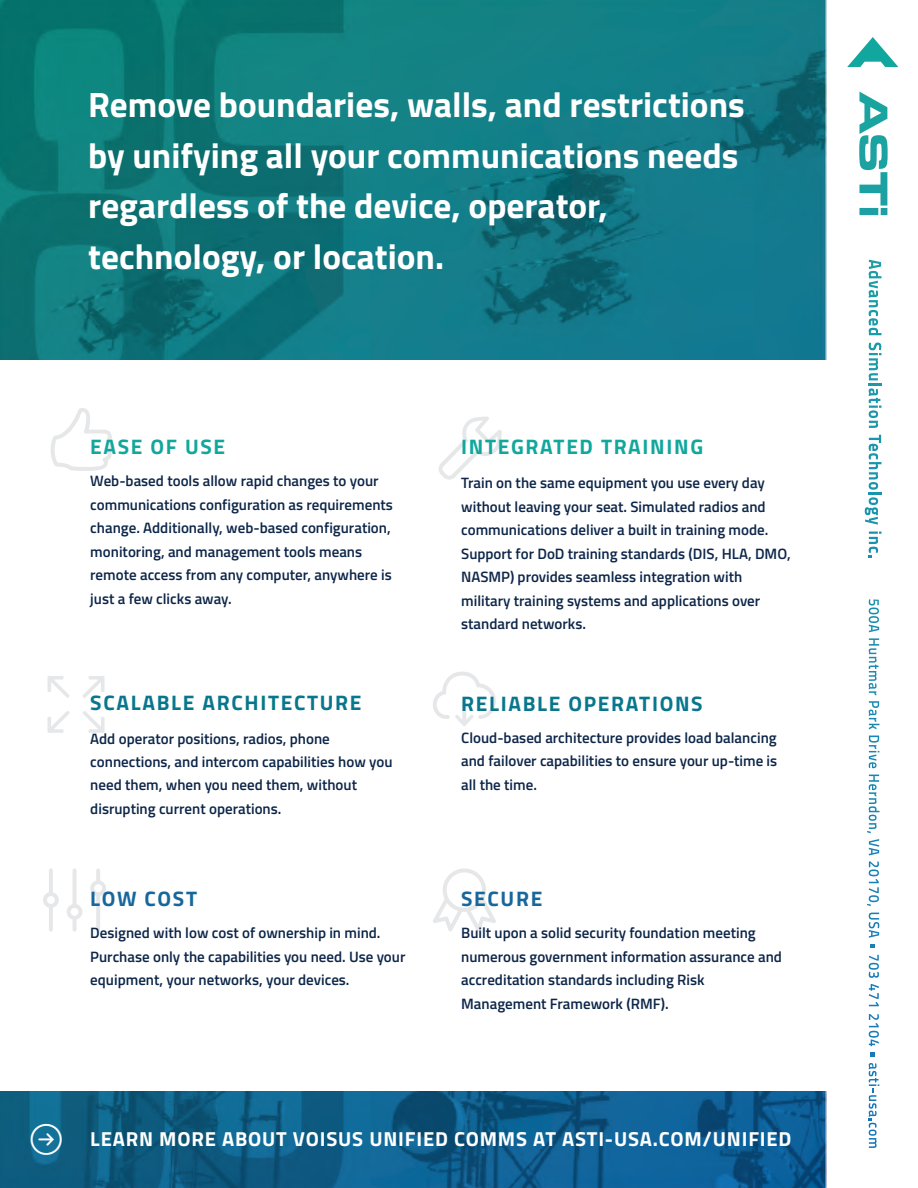
<style>
.page{position:relative;width:918px;height:1188px;background:#fff}
.page>*{position:absolute;margin:0;border:0;box-sizing:border-box;transform-origin:0 0}
.t1{font:700 35.25px/50.6px "Titillium Web";color:#fff}
.t2{font:700 21px "Titillium Web";letter-spacing:.08em;color:#08768c}
.t3{font:700 21px "Titillium Web";letter-spacing:.08em;color:#12a79d}
.t4{font:700 21px "Titillium Web";letter-spacing:.08em;color:#17679c}
.t5{font:700 20.25px "Titillium Web";letter-spacing:.04em;color:#fff}
.t6{font:600 15px/23.5px "Titillium Web";color:#0d2649}
</style>
<div class="page">
<img style="left:0;top:0;width:826px;height:1188px">
<svg style="left:859px;top:92px;width:29px;height:123px"></svg>
<svg style="left:847px;top:37px;width:51px;height:30px"></svg>
<svg style="left:869px;top:260px;width:12px;height:75px"></svg>
<svg style="left:869px;top:343px;width:12px;height:85px"></svg>
<svg style="left:865px;top:435px;width:16px;height:90px"></svg>
<svg style="left:869px;top:532px;width:12px;height:26px"></svg>
<svg style="left:869px;top:599px;width:10px;height:33px"></svg>
<svg style="left:869px;top:638px;width:10px;height:57px"></svg>
<svg style="left:869px;top:701px;width:11px;height:29px"></svg>
<svg style="left:869px;top:736px;width:10px;height:32px"></svg>
<svg style="left:867px;top:775px;width:13px;height:58px"></svg>
<svg style="left:869px;top:839px;width:10px;height:16px"></svg>
<svg style="left:867px;top:861px;width:12px;height:45px"></svg>
<svg style="left:869px;top:913px;width:10px;height:25px"></svg>
<svg style="left:870px;top:944px;width:5px;height:4px"></svg>
<svg style="left:869px;top:955px;width:10px;height:23px"></svg>
<svg style="left:869px;top:984px;width:10px;height:22px"></svg>
<svg style="left:869px;top:1014px;width:10px;height:32px"></svg>
<svg style="left:870px;top:1053px;width:5px;height:3px"></svg>
<svg style="left:869px;top:1063px;width:10px;height:85px"></svg>
<div style="left:0;top:360px;width:835px;height:730px;background:#fff"></div>
<svg style="left:31px;top:1123px;width:31px;height:32px"></svg>
<h1 class="t1" style="left:88px;top:78px;width:658px">Remove boundaries, walls, and restrictions by unifying all your communications needs regardless of the device, operator, technology, or location.</h1>
<h2 class="t3" style="left:90px;top:431px;width:136px">EASE OF USE</h2>
<h2 class="t3" style="left:461px;top:431px;width:244px">INTEGRATED TRAINING</h2>
<p class="t6" style="left:90px;top:469px;width:304px">Web-based tools allow rapid changes to your communications configuration as requirements change. Additionally, web-based configuration, monitoring, and management tools means remote access from any computer, anywhere is just a few clicks away.</p>
<h2 class="t2" style="left:90px;top:687px;width:273px">SCALABLE ARCHITECTURE</h2>
<p class="t6" style="left:90px;top:726px;width:304px">Add operator positions, radios, phone connections, and intercom capabilities how you need them, when you need them, without disrupting current operations.</p>
<p class="t6" style="left:461px;top:470px;width:331px">Train on the same equipment you use every day without leaving your seat. Simulated radios and communications deliver a built in training mode.<br>Support for DoD training standards (DIS, HLA, DMO, NASMP) provides seamless integration with military training systems and applications over standard networks.</p>
<h2 class="t2" style="left:461px;top:687px;width:243px">RELIABLE OPERATIONS</h2>
<p class="t6" style="left:461px;top:725px;width:318px;text-align:justify">Cloud-based architecture provides load balancing and failover capabilities to ensure your up-time is all the time.</p>
<h2 class="t4" style="left:90px;top:883px;width:108px">LOW COST</h2>
<h2 class="t4" style="left:461px;top:883px;width:83px">SECURE</h2>
<p class="t6" style="left:90px;top:920px;width:317px">Designed with low cost of ownership in mind.<br>Purchase only the capabilities you need. Use your equipment, your networks, your devices.</p>
<p class="t6" style="left:461px;top:920px;width:322px">Built upon a solid security foundation meeting numerous government information assurance and accreditation standards including Risk Management Framework (RMF).</p>
<h3 class="t5" style="left:90px;top:1124px;width:703px">LEARN MORE ABOUT VOISUS UNIFIED COMMS AT ASTI-USA.COM/UNIFIED</h3>
</div>
